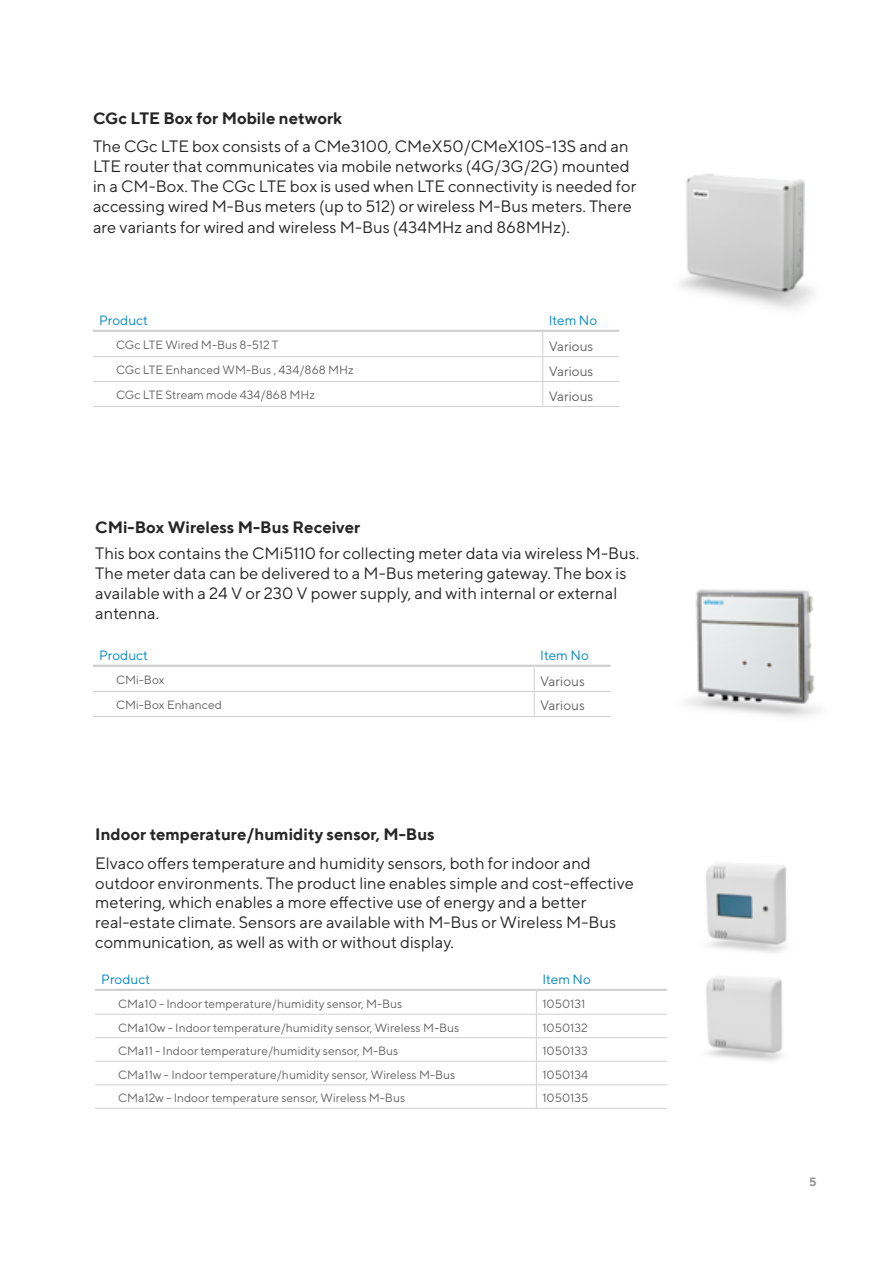
<style>
.page{position:relative;width:893px;height:1263px;background:#fff}
.page>*{position:absolute;margin:0;border:0;box-sizing:border-box;transform-origin:0 0}
.t1{font:16.5px/19.8px "TT Norms";color:#262626}
.t2{font:700 16.5px "TT Norms";color:#262626}
.t3{font:13.5px "TT Norms";color:#0087bf}
.t4{font:13.5px "TT Norms";color:#646363}
.t5{font:12px "TT Norms";color:#646363}
.t6{font:700 12px "TT Norms";color:#949494}
</style>
<div class="page">
<img style="left:687px;top:589px;width:132px;height:128px">
<hr style="left:95px;top:1014px;width:441px;height:1px;background:#d0d0d0">
<hr style="left:536px;top:1014px;width:131px;height:1px;background:#d0d0d0">
<hr style="left:95px;top:1037px;width:441px;height:1px;background:#d0d0d0">
<hr style="left:536px;top:1037px;width:131px;height:1px;background:#d0d0d0">
<hr style="left:95px;top:1061px;width:441px;height:1px;background:#d0d0d0">
<hr style="left:536px;top:1061px;width:131px;height:1px;background:#d0d0d0">
<hr style="left:95px;top:1084px;width:441px;height:1px;background:#d0d0d0">
<hr style="left:536px;top:1084px;width:131px;height:1px;background:#d0d0d0">
<svg style="left:536px;top:991px;width:1px;height:117px"></svg>
<hr style="left:95px;top:1108px;width:441px;height:1px;background:#d0d0d0">
<hr style="left:536px;top:1108px;width:131px;height:1px;background:#d0d0d0">
<hr style="left:95px;top:989px;width:441px;height:2px;background:#d0d0d0">
<hr style="left:536px;top:989px;width:131px;height:2px;background:#d0d0d0">
<img style="left:706px;top:863px;width:81px;height:90px">
<img style="left:706px;top:976px;width:77px;height:85px">
<img style="left:680px;top:174px;width:133px;height:135px">
<hr style="left:93px;top:356px;width:450px;height:1px;background:#d0d0d0">
<hr style="left:543px;top:356px;width:76px;height:1px;background:#d0d0d0">
<hr style="left:93px;top:381px;width:450px;height:1px;background:#d0d0d0">
<hr style="left:543px;top:381px;width:76px;height:1px;background:#d0d0d0">
<svg style="left:542px;top:332px;width:1px;height:74px"></svg>
<hr style="left:93px;top:406px;width:450px;height:1px;background:#d0d0d0">
<hr style="left:543px;top:406px;width:76px;height:1px;background:#d0d0d0">
<hr style="left:93px;top:330px;width:450px;height:2px;background:#d0d0d0">
<hr style="left:543px;top:330px;width:76px;height:2px;background:#d0d0d0">
<hr style="left:93px;top:691px;width:441px;height:1px;background:#d0d0d0">
<hr style="left:534px;top:691px;width:77px;height:1px;background:#d0d0d0">
<svg style="left:534px;top:667px;width:1px;height:49px"></svg>
<hr style="left:93px;top:716px;width:441px;height:1px;background:#d0d0d0">
<hr style="left:534px;top:716px;width:77px;height:1px;background:#d0d0d0">
<hr style="left:93px;top:665px;width:441px;height:2px;background:#d0d0d0">
<hr style="left:534px;top:665px;width:77px;height:2px;background:#d0d0d0">
<p class="t2" style="left:93px;top:108px;width:251px">CGc LTE Box for Mobile network</p>
<p class="t1" style="left:93px;top:136px;width:545px">The CGc LTE box consists of a CMe3100, CMeX50/CMeX10S-13S and an LTE router that communicates via mobile networks (4G/3G/2G) mounted in a CM-Box. The CGc LTE box is used when LTE connectivity is needed for accessing wired M-Bus meters (up to 512) or wireless M-Bus meters. There</p>
<p class="t1" style="left:93px;top:217px;width:478px">are variants for wired and wireless M-Bus (434MHz and 868MHz).</p>
<p class="t3" style="left:99px;top:312px;width:51px">Product</p>
<p class="t3" style="left:549px;top:312px;width:50px">Item No</p>
<p class="t5" style="left:116px;top:338px;width:164px">CGc LTE Wired M-Bus 8-512 T</p>
<p class="t4" style="left:549px;top:338px;width:46px">Various</p>
<p class="t5" style="left:116px;top:362px;width:239px">CGc LTE Enhanced WM-Bus , 434/868 MHz</p>
<p class="t4" style="left:549px;top:362px;width:46px">Various</p>
<p class="t5" style="left:116px;top:387px;width:200px">CGc LTE Stream mode 434/868 MHz</p>
<p class="t4" style="left:549px;top:387px;width:46px">Various</p>
<p class="t2" style="left:95px;top:516px;width:267px">CMi-Box Wireless M-Bus Receiver</p>
<p class="t1" style="left:95px;top:543px;width:546px">This box contains the CMi5110 for collecting meter data via wireless M-Bus.<br>The meter data can be delivered to a M-Bus metering gateway. The box is available with a 24 V or 230 V power supply, and with internal or external antenna.</p>
<p class="t3" style="left:99px;top:647px;width:51px">Product</p>
<p class="t3" style="left:540px;top:647px;width:50px">Item No</p>
<p class="t5" style="left:116px;top:672px;width:50px">CMi-Box</p>
<p class="t4" style="left:540px;top:672px;width:46px">Various</p>
<p class="t5" style="left:116px;top:697px;width:107px">CMi-Box Enhanced</p>
<p class="t4" style="left:540px;top:697px;width:46px">Various</p>
<p class="t2" style="left:95px;top:824px;width:341px">Indoor temperature/humidity sensor, M-Bus</p>
<p class="t1" style="left:95px;top:853px;width:540px">Elvaco offers temperature and humidity sensors, both for indoor and outdoor environments. The product line enables simple and cost-effective metering, which enables a more effective use of energy and a better real-estate climate. Sensors are available with M-Bus or Wireless M-Bus communication, as well as with or without display.</p>
<p class="t3" style="left:101px;top:971px;width:51px">Product</p>
<p class="t3" style="left:542px;top:971px;width:50px">Item No</p>
<p class="t5" style="left:118px;top:996px;width:286px">CMa10 - Indoor temperature/humidity sensor, M-Bus</p>
<p class="t5" style="left:542px;top:996px;width:44px">1050131</p>
<p class="t5" style="left:118px;top:1020px;width:343px">CMa10w - Indoor temperature/humidity sensor, Wireless M-Bus</p>
<p class="t5" style="left:542px;top:1020px;width:47px">1050132</p>
<p class="t5" style="left:118px;top:1044px;width:282px">CMa11 - Indoor temperature/humidity sensor, M-Bus</p>
<p class="t5" style="left:542px;top:1044px;width:47px">1050133</p>
<p class="t5" style="left:118px;top:1067px;width:339px">CMa11w - Indoor temperature/humidity sensor, Wireless M-Bus</p>
<p class="t5" style="left:542px;top:1067px;width:47px">1050134</p>
<p class="t5" style="left:118px;top:1091px;width:288px">CMa12w - Indoor temperature sensor, Wireless M-Bus</p>
<p class="t5" style="left:542px;top:1091px;width:48px">1050135</p>
<p class="t6" style="left:809px;top:1175px;width:9px">5</p>
</div>
